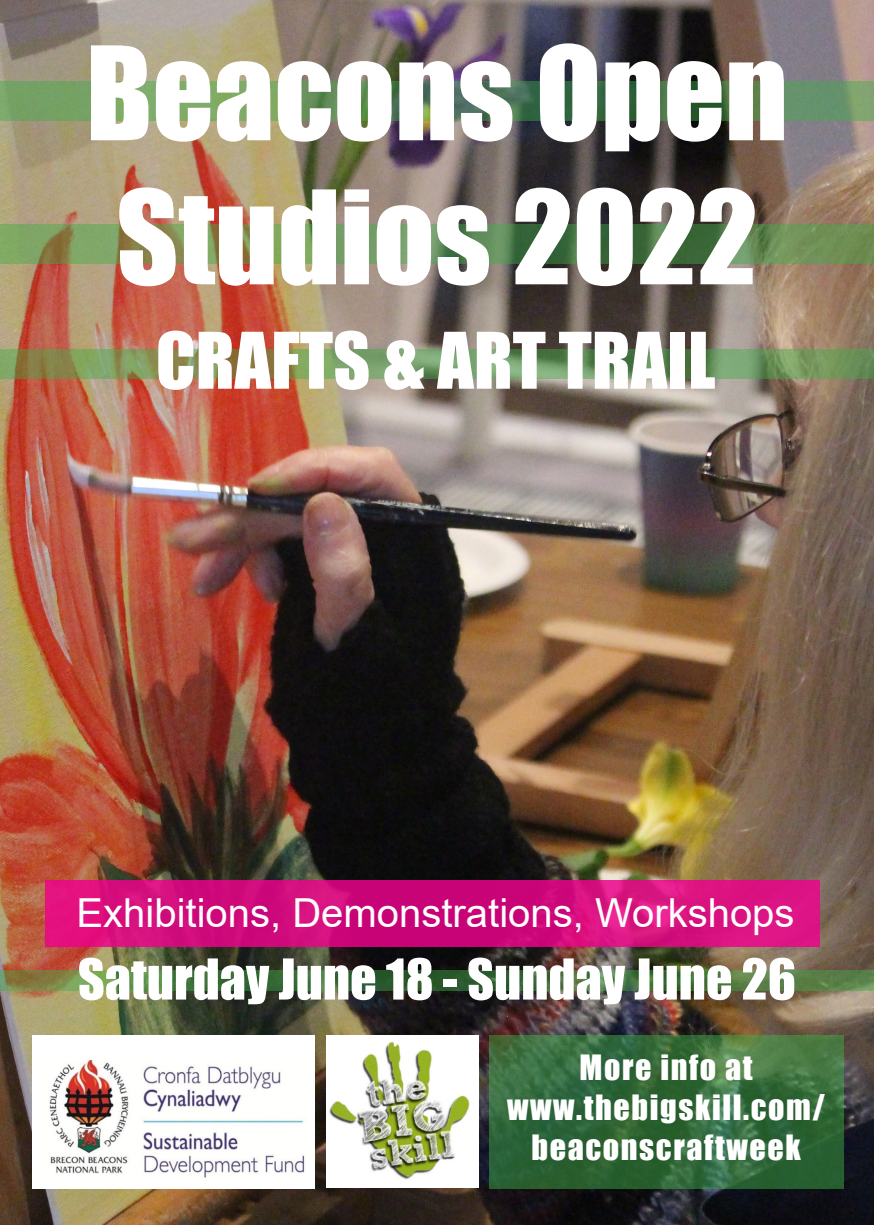
<style>
.page{position:relative;width:874px;height:1225px;background:#fff}
.page>*{position:absolute;margin:0;border:0;box-sizing:border-box;transform-origin:0 0}
.t1{font:120px/144px "Impact";color:#fff}
.t2{font:72px "Impact";color:#fff}
.t3{font:52px "Impact";color:#fff}
.t4{font:40px "Arial";color:#fff}
.t5{font:32px/40px "Impact";letter-spacing:.05em;color:#fff;text-align:center}
</style>
<div class="page">
<img style="left:0;top:0;width:873px;height:1225px">
<svg style="left:0;top:81px;width:873px;height:39px;background:#5d8857"></svg>
<svg style="left:0;top:224px;width:873px;height:40px;background:#698952"></svg>
<svg style="left:0;top:349px;width:873px;height:29px;background:#76935c"></svg>
<img style="left:326px;top:1035px;width:152px;height:152px">
<svg style="left:0;top:969px;width:873px;height:21px;background:#4c733e"></svg>
<svg style="left:45px;top:880px;width:774px;height:66px;background:#d40d7d"></svg>
<img style="left:33px;top:1035px;width:282px;height:153px">
<svg style="left:489px;top:1035px;width:353px;height:153px;background:#346a3b"></svg>
<p class="t1" style="left:86px;top:18px;width:703px">Beacons Open<br>Studios 2022</p>
<p class="t2" style="left:156px;top:304px;width:561px">CRAFTS &amp; ART TRAIL</p>
<p class="t4" style="left:76px;top:885px;width:719px">Exhibitions, Demonstrations, Workshops</p>
<p class="t3" style="left:78px;top:938px;width:719px">Saturday June 18 - Sunday June 26</p>
<p class="t5" style="left:579px;top:1046px;width:174px">More info at</p>
<p class="t5" style="left:507px;top:1086px;width:319px">www.thebigskill.com/ beaconscraftweek</p>
</div>
